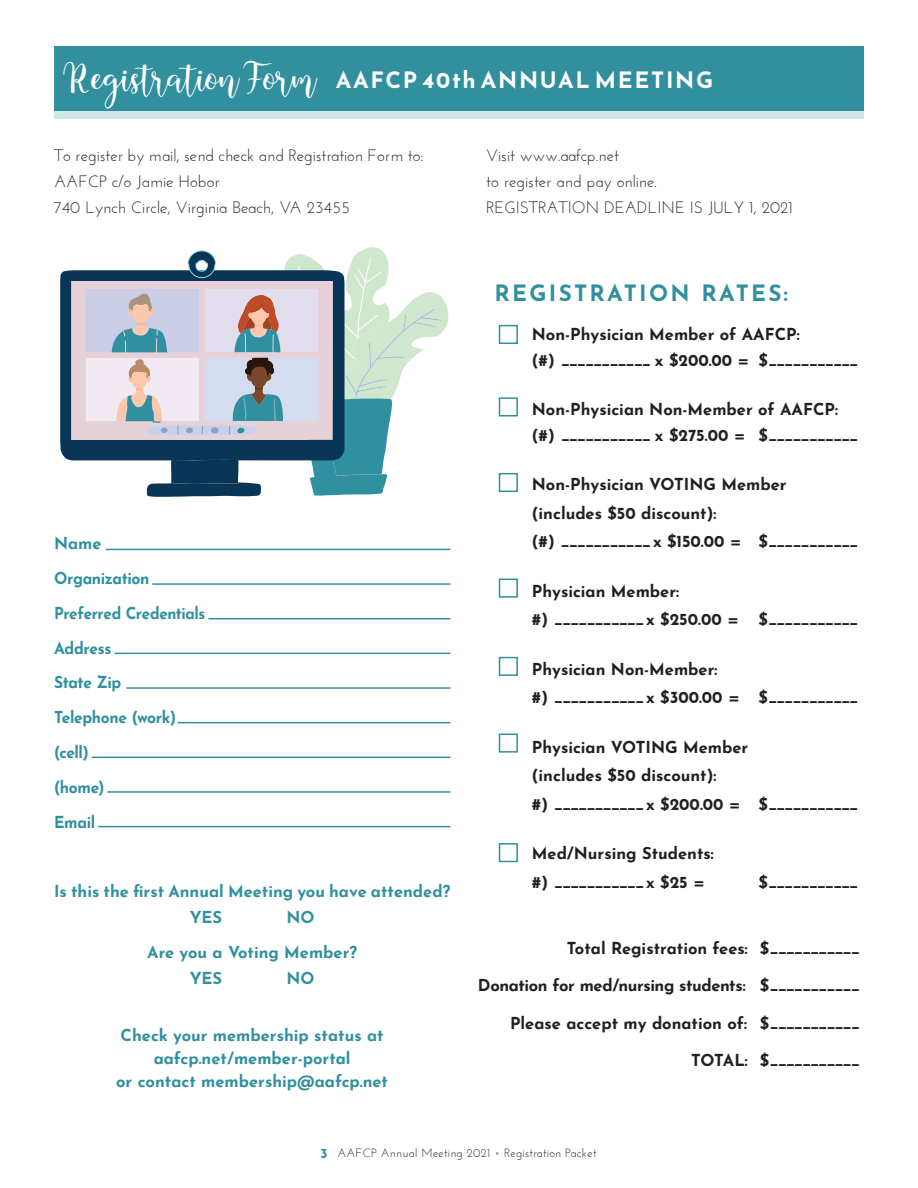
<style>
.page{position:relative;width:918px;height:1188px;background:#fff}
.page>*{position:absolute;margin:0;border:0;box-sizing:border-box;transform-origin:0 0}
.t1{font:34.5px "novia";color:#fff}
.Paragraph_Descriptio{font:700 22.5px "Josefin Sans";letter-spacing:.075em;color:#fff}
.Paragraph_Descriptio-2{font:700 22.5px "Josefin Sans";letter-spacing:.1em;color:#318f9e}
.Paragraph_Descriptio-3{font:700 16.5px/28.5px "Josefin Sans";color:#231f20}
.Paragraph_Descriptio-4{font:16.5px "Josefin Sans";color:#231f20}
.Paragraph_Descriptio-5{font:700 16.5px/22.8px "Josefin Sans";color:#30909f;text-align:center}
.Paragraph_Descriptio-6{font:700 16.5px "Josefin Sans";letter-spacing:-.025em;color:#231f20}
.Paragraph_Descriptio-7{font:700 16.5px "Josefin Sans";letter-spacing:-.025em;color:#30909f;scale:.95 1}
.Paragraph_Descriptio-8{font:700 16.5px "Josefin Sans";letter-spacing:-.025em;color:#30909f;scale:.93 1}
.Paragraph_Descriptio-9{font:700 16.5px "Josefin Sans";color:#30909f;scale:.95 1}
.Paragraph_Descriptio-10{font:700 16.5px "Josefin Sans";letter-spacing:-.02em;color:#30909f;scale:.95 1}
.t2{font:12px "Josefin Sans";letter-spacing:.02em;color:#231f20}
.s1{font-weight:700;font-size:13.5px;color:#318f9e}
.s2{color:#318f9e}
</style>
<div class="page">
<div style="left:54px;top:47px;width:810px;height:70px;background:#318f9e"></div>
<div style="left:54px;top:112px;width:810px;height:7px;background:#cee8e7"></div>
<hr style="left:208px;top:618px;width:242px;height:1px;background:#318f9e">
<hr style="left:106px;top:549px;width:344px;height:1px;background:#318f9e">
<hr style="left:152px;top:583px;width:298px;height:2px;background:#318f9e">
<hr style="left:114px;top:653px;width:336px;height:1px;background:#318f9e">
<hr style="left:126px;top:687px;width:324px;height:2px;background:#318f9e">
<hr style="left:178px;top:722px;width:272px;height:1px;background:#318f9e">
<hr style="left:92px;top:757px;width:358px;height:1px;background:#318f9e">
<hr style="left:107px;top:791px;width:343px;height:2px;background:#318f9e">
<hr style="left:98px;top:826px;width:352px;height:1px;background:#318f9e">
<div style="left:499px;top:325px;width:19px;height:19px;border:2px solid #318f9e"></div>
<div style="left:499px;top:397px;width:19px;height:20px;border:2px solid #318f9e"></div>
<div style="left:499px;top:473px;width:19px;height:19px;border:2px solid #318f9e"></div>
<div style="left:499px;top:579px;width:19px;height:19px;border:2px solid #318f9e"></div>
<div style="left:499px;top:657px;width:19px;height:19px;border:2px solid #318f9e"></div>
<div style="left:499px;top:734px;width:19px;height:19px;border:2px solid #318f9e"></div>
<div style="left:499px;top:843px;width:19px;height:19px;border:2px solid #318f9e"></div>
<svg style="left:60px;top:270px;width:11px;height:190px;background:#133d5d"></svg>
<svg style="left:71px;top:247px;width:377px;height:250px"></svg>
<p class="t1" style="left:70px;top:58px;width:248px">Registration Form</p>
<p class="Paragraph_Descriptio" style="left:336px;top:61px;width:379px">AAFCP 40th ANNUAL MEETING</p>
<p class="Paragraph_Descriptio-4" style="left:54px;top:145px;width:371px">To register by mail, send check and Registration Form to:</p>
<p class="Paragraph_Descriptio-4" style="left:54px;top:171px;width:167px">AAFCP c/o Jamie Hobor</p>
<p class="Paragraph_Descriptio-4" style="left:54px;top:197px;width:298px">740 Lynch Circle, Virginia Beach, VA 23455</p>
<p class="Paragraph_Descriptio-5" style="left:54px;top:530px;width:49px">Name</p>
<p class="Paragraph_Descriptio-7" style="left:54px;top:564px;width:102px">Organization</p>
<p class="Paragraph_Descriptio-8" style="left:54px;top:598px;width:164px">Preferred Credentials</p>
<p class="Paragraph_Descriptio-7" style="left:54px;top:633px;width:62px">Address</p>
<p class="Paragraph_Descriptio-7" style="left:54px;top:668px;width:72px">State Zip</p>
<p class="Paragraph_Descriptio-10" style="left:54px;top:703px;width:130px">Telephone (work)</p>
<p class="Paragraph_Descriptio-9" style="left:54px;top:738px;width:38px">(cell)</p>
<p class="Paragraph_Descriptio-9" style="left:54px;top:772px;width:55px">(home)</p>
<p class="Paragraph_Descriptio-9" style="left:54px;top:807px;width:45px">Email</p>
<p class="Paragraph_Descriptio-5" style="left:54px;top:878px;width:398px">Is this the first Annual Meeting you have attended?</p>
<p class="Paragraph_Descriptio-5" style="left:190px;top:903px;width:34px">YES</p>
<p class="Paragraph_Descriptio-5" style="left:287px;top:903px;width:30px">NO</p>
<p class="Paragraph_Descriptio-5" style="left:147px;top:938px;width:211px">Are you a Voting Member?</p>
<p class="Paragraph_Descriptio-5" style="left:190px;top:964px;width:34px">YES</p>
<p class="Paragraph_Descriptio-5" style="left:287px;top:964px;width:30px">NO</p>
<p class="Paragraph_Descriptio-5" style="left:116px;top:1022px;width:273px">Check your membership status at aafcp.net/member-portal<br>or contact membership@aafcp.net</p>
<p class="Paragraph_Descriptio-4" style="left:486px;top:145px;width:134px">Visit www.aafcp.net</p>
<p class="Paragraph_Descriptio-4" style="left:486px;top:171px;width:172px">to register and pay online.</p>
<p class="Paragraph_Descriptio-4" style="left:486px;top:197px;width:308px">REGISTRATION DEADLINE IS JULY 1, 2021</p>
<p class="Paragraph_Descriptio-2" style="left:495px;top:273px;width:295px">REGISTRATION RATES:</p>
<p class="Paragraph_Descriptio-3" style="left:532px;top:319px;width:329px;line-height:25.5px">Non-Physician Member of AAFCP:<br>(#) ___________ x $200.00 = $___________</p>
<p class="Paragraph_Descriptio-3" style="left:532px;top:394px;width:329px;line-height:25.5px">Non-Physician Non-Member of AAFCP: (#) ___________ x $275.00 = $___________</p>
<p class="Paragraph_Descriptio-3" style="left:532px;top:468px;width:329px">Non-Physician VOTING Member (includes $50 discount):<br>(#) ___________ x $150.00 = $___________</p>
<p class="Paragraph_Descriptio-3" style="left:532px;top:574px;width:329px">Physician Member:<br>#) ___________ x $250.00 = $___________</p>
<p class="Paragraph_Descriptio-3" style="left:532px;top:652px;width:329px">Physician Non-Member:<br>#) ___________ x $300.00 = $___________</p>
<p class="Paragraph_Descriptio-3" style="left:532px;top:730px;width:329px">Physician VOTING Member<br>(includes $50 discount):<br>#) ___________ x $200.00 = $___________</p>
<p class="Paragraph_Descriptio-3" style="left:532px;top:837px;width:183px">Med/Nursing Students: #) ___________ x $25 =</p>
<p class="Paragraph_Descriptio-3" style="left:758px;top:865px;width:102px">$___________</p>
<p class="Paragraph_Descriptio-3" style="left:567px;top:931px;width:295px">Total Registration fees: $___________</p>
<p class="Paragraph_Descriptio-6" style="left:478px;top:971px;width:384px">Donation for med/nursing students: $___________</p>
<p class="Paragraph_Descriptio-3" style="left:510px;top:1006px;width:352px">Please accept my donation of: $___________</p>
<p class="Paragraph_Descriptio-3" style="left:691px;top:1044px;width:171px">TOTAL: $___________</p>
<p class="t2" style="left:320px;top:1145px;width:277px"><span class="s1">3</span> AAFCP Annual Meeting 2021 <span class="s2">•</span> Registration Packet</p>
</div>
